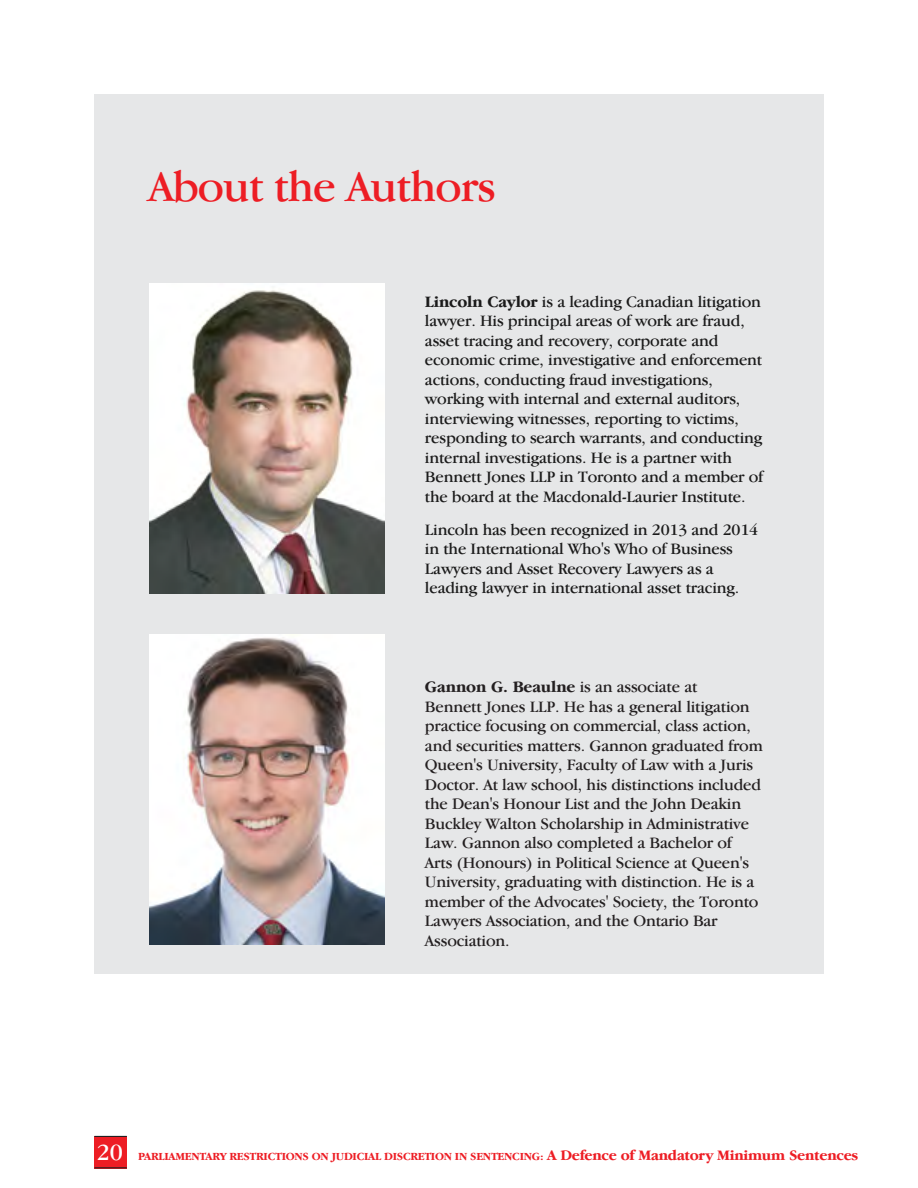
<style>
.page{position:relative;width:918px;height:1188px;background:#fff}
.page>*{position:absolute;margin:0;border:0;box-sizing:border-box;transform-origin:0 0}
.headings_30_36{font:45px "Garamond IT Cby BT";letter-spacing:-.02em;color:#ed1d24}
.Body_garamond_11_13{font:16.5px/19.5px "Garamond IT Cby BT";letter-spacing:-.01em;color:#1a1a1a}
.Body_garamond_11_13-2{font:16.5px/19.5px "Garamond IT Cby BT";letter-spacing:-.01em;color:#231f20}
.t1{font:700 11.25px "Garamond IT Cby BT";letter-spacing:-.02em;color:#ed1d24}
.s1{font-weight:700}
.s2{font-weight:400;font-size:24px;color:#fff}
.s3{font-size:15px}
</style>
<div class="page">
<div style="left:94px;top:1136px;width:33px;height:32px;background:#ed1d24"></div>
<hr style="left:94px;top:1136px;width:33px;height:1px;background:#231f20">
<hr style="left:94px;top:1167px;width:33px;height:1px;background:#231f20">
<div style="left:94px;top:94px;width:730px;height:880px;background:#e6e7e8"></div>
<img style="left:149px;top:284px;width:235px;height:310px">
<img style="left:149px;top:635px;width:235px;height:310px">
<p class="headings_30_36" style="left:148px;top:160px;width:349px">About the Authors</p>
<p class="Body_garamond_11_13" style="left:425px;top:291px;width:340px"><span class="s1">Lincoln Caylor</span> is a leading Canadian litigation lawyer. His principal areas of work are fraud, asset tracing and recovery, corporate and economic crime, investigative and enforcement actions, conducting fraud investigations, working with internal and external auditors, interviewing witnesses, reporting to victims, responding to search warrants, and conducting internal investigations. He is a partner with Bennett Jones LLP in Toronto and a member of the board at the Macdonald-Laurier Institute.</p>
<p class="Body_garamond_11_13" style="left:425px;top:519px;width:335px">Lincoln has been recognized in 2013 and 2014 in the International Who's Who of Business Lawyers and Asset Recovery Lawyers as a leading lawyer in international asset tracing.</p>
<p class="Body_garamond_11_13-2" style="left:425px;top:677px;width:339px"><span class="s1">Gannon G. Beaulne</span> is an associate at<br>Bennett Jones LLP. He has a general litigation practice focusing on commercial, class action, and securities matters. Gannon graduated from Queen's University, Faculty of Law with a Juris Doctor. At law school, his distinctions included the Dean's Honour List and the John Deakin Buckley Walton Scholarship in Administrative Law. Gannon also completed a Bachelor of Arts (Honours) in Political Science at Queen's University, graduating with distinction. He is a member of the Advocates' Society, the Toronto Lawyers Association, and the Ontario Bar Association.</p>
<p class="t1" style="left:97px;top:1150px;width:763px"><span class="s2">20</span> PARLIAMENTARY RESTRICTIONS ON JUDICIAL DISCRETION IN SENTENCING: <span class="s3">A Defence of Mandatory Minimum Sentences</span></p>
</div>
